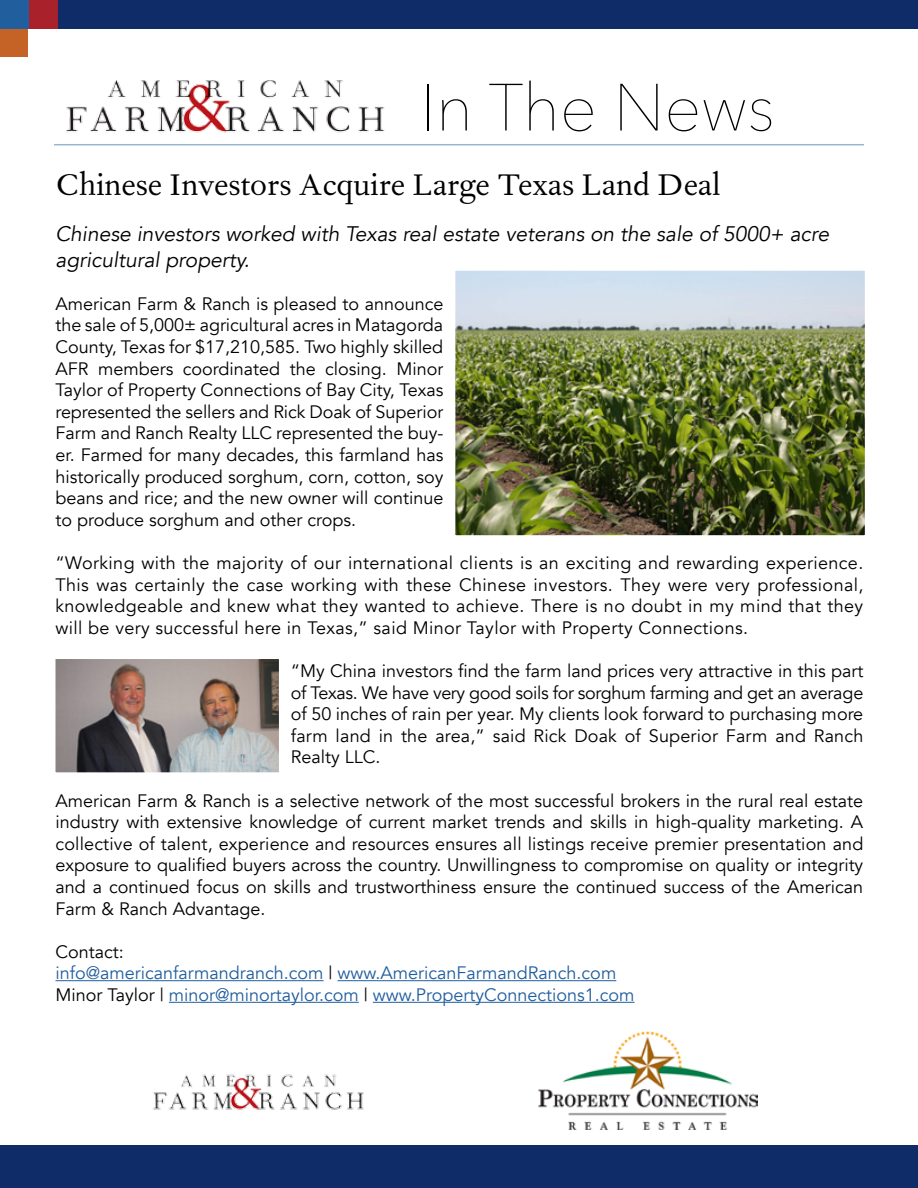
<style>
.page{position:relative;width:918px;height:1188px;background:#fff}
.page>*{position:absolute;margin:0;border:0;box-sizing:border-box;transform-origin:0 0}
.t1{font:200 66px "Avenir Next";color:#000}
.t2{font:36px "Fournier";color:#000}
.t3{font:italic 21px/25.2px "Avenir";color:#000}
.t4{font:18px/21.6px "Avenir";color:#000;text-align:justify}
.t5{font:18px/21.6px "Avenir";color:#215e9e}
.s1{color:#000}
</style>
<div class="page">
<hr style="left:56px;top:980px;width:268px;height:1px;background:#215e9e">
<hr style="left:338px;top:980px;width:278px;height:1px;background:#215e9e">
<hr style="left:169px;top:1002px;width:190px;height:1px;background:#215e9e">
<hr style="left:373px;top:1002px;width:262px;height:1px;background:#215e9e">
<img style="left:456px;top:272px;width:408px;height:262px">
<div style="left:443px;top:259px;width:434px;height:288px;border:12px solid #fff"></div>
<img style="left:57px;top:660px;width:221px;height:111px">
<div style="left:44px;top:647px;width:247px;height:137px;border:12px solid #fff"></div>
<img style="left:66px;top:80px;width:319px;height:53px">
<hr style="left:54px;top:144px;width:810px;height:1px;background:#215e9e">
<img style="left:153px;top:1074px;width:211px;height:36px">
<img style="left:539px;top:1032px;width:219px;height:97px">
<div style="left:39px;top:0;width:879px;height:28px;background:#102c68"></div>
<div style="left:0;top:1145px;width:918px;height:43px;background:#102c68"></div>
<div style="left:29px;top:0;width:28px;height:28px;background:#a9212a"></div>
<div style="left:0;top:28px;width:28px;height:29px;background:#c56226"></div>
<div style="left:0;top:0;width:29px;height:28px;background:#215e9e"></div>
<h1 class="t1" style="left:420px;top:65px;width:356px">In The News</h1>
<h2 class="t2" style="left:56px;top:165px;width:667px">Chinese Investors Acquire Large Texas Land Deal</h2>
<p class="t3" style="left:56px;top:222px;width:775px">Chinese investors worked with Texas real estate veterans on the sale of 5000+ acre agricultural property.</p>
<p class="t4" style="left:56px;top:293px;width:389px">American Farm &amp; Ranch is pleased to announce the sale of 5,000± agricultural acres in Matagorda County, Texas for $17,210,585. Two highly skilled AFR members coordinated the closing. Minor Taylor of Property Connections of Bay City, Texas represented the sellers and Rick Doak of Superior Farm and Ranch Realty LLC represented the buy&shy;er. Farmed for many decades, this farmland has historically produced sorghum, corn, cotton, soy beans and rice; and the new owner will continue to produce sorghum and other crops.</p>
<p class="t4" style="left:56px;top:552px;width:809px">“Working with the majority of our international clients is an exciting and rewarding experience.<br>This was certainly the case working with these Chinese investors. They were very professional, knowledgeable and knew what they wanted to achieve. There is no doubt in my mind that they will be very successful here in Texas,” said Minor Taylor with Property Connections.</p>
<p class="t4" style="left:291px;top:660px;width:574px">“My China investors find the farm land prices very attractive in this part of Texas. We have very good soils for sorghum farming and get an average of 50 inches of rain per year. My clients look forward to purchasing more farm land in the area,” said Rick Doak of Superior Farm and Ranch Realty LLC.</p>
<p class="t4" style="left:56px;top:790px;width:809px">American Farm &amp; Ranch is a selective network of the most successful brokers in the rural real estate industry with extensive knowledge of current market trends and skills in high-quality marketing. A collective of talent, experience and resources ensures all listings receive premier presentation and exposure to qualified buyers across the country. Unwillingness to compromise on quality or integrity and a continued focus on skills and trustworthiness ensure the continued success of the American Farm &amp; Ranch Advantage.</p>
<p class="t5" style="left:56px;top:941px;width:581px"><span class="s1">Contact:<br></span>info@americanfarmandranch.com <span class="s1">|</span> www.AmericanFarmandRanch.com<br><span class="s1">Minor Taylor |</span> minor@minortaylor.com <span class="s1">|</span> www.PropertyConnections1.com</p>
</div>
